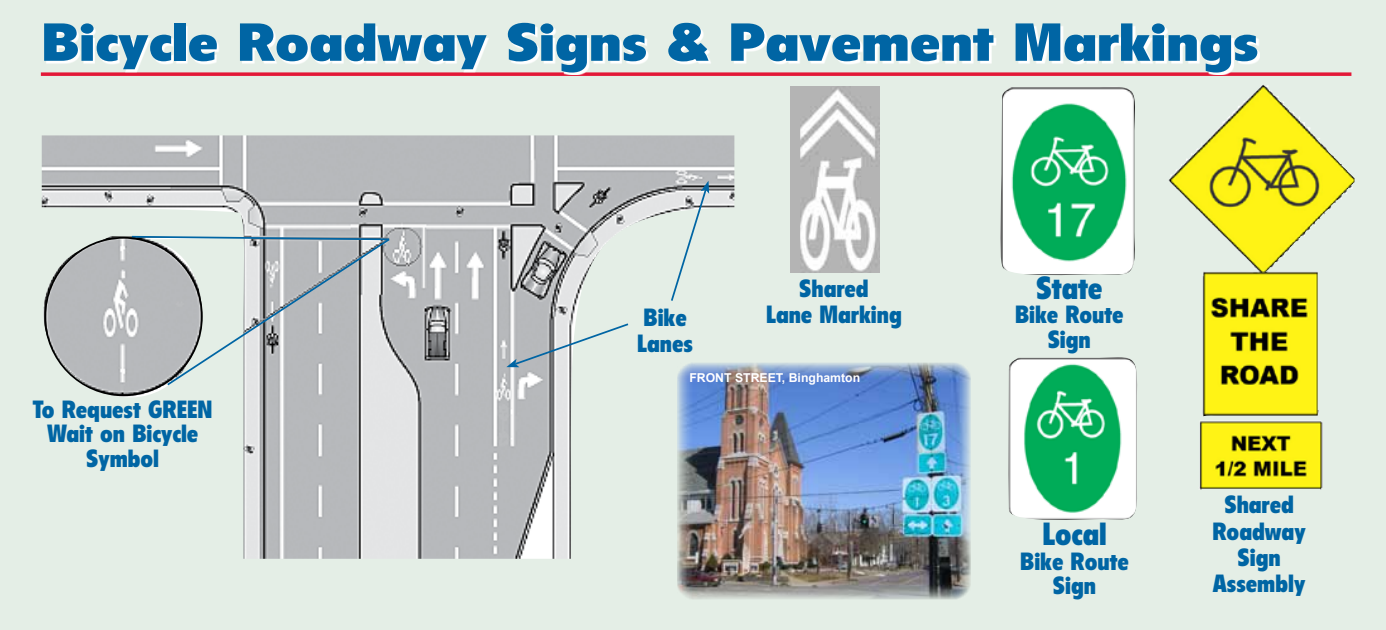
<style>
.page{position:relative;width:1386px;height:630px;background:#e4eee6}
.page>*{position:absolute;margin:0;border:0;box-sizing:border-box;transform-origin:0 0}
.t1{font:900 condensed 52.5px "Flyer LT Std";color:#0065a4;scale:1.25 1}
.t2{font:900 condensed 31.5px "Flyer LT Std";color:#0065a4}
.t3{font:900 condensed 24.5px/26.2px "Flyer LT Std";color:#0065a4;text-align:center}
.t4{font:700 12.25px "Arial";color:#fff}
</style>
<div class="page">
<img style="left:1000px;top:87px;width:137px;height:190px">
<img style="left:42px;top:135px;width:692px;height:424px">
<img style="left:1008px;top:357px;width:131px;height:165px">
<svg style="left:670px;top:181px;width:39px;height:122px;background:#cfdcd9"></svg>
<svg style="left:506px;top:322px;width:124px;height:45px;background:#c6d0d0"></svg>
<svg style="left:130px;top:235px;width:262px;height:152px;background:#bdc3c5"></svg>
<img style="left:678px;top:363px;width:292px;height:236px">
<svg style="left:41px;top:72px;width:1310px;height:4px;background:#e32946"></svg>
<svg style="left:47px;top:25px;width:1213px;height:50px;fill:#e4eee6"></svg>
<img style="left:791px;top:86px;width:89px;height:187px">
<img style="left:1168px;top:88px;width:151px;height:329px">
<p class="t1" style="left:42px;top:11px;width:975px">Bicycle Roadway Signs &amp; Pavement Markings</p>
<p class="t3" style="left:33px;top:397px;width:181px;line-height:24.5px">To Request GREEN<br>Wait on Bicycle<br>Symbol</p>
<p class="t3" style="left:637px;top:304px;width:57px;text-align:left">Bike<br>Lanes</p>
<p class="t3" style="left:766px;top:276px;width:137px">Shared<br>Lane Marking</p>
<p class="t4" style="left:689px;top:370px;width:172px">FRONT STREET, Binghamton</p>
<p class="t2" style="left:1036px;top:269px;width:68px">State</p>
<p class="t3" style="left:1015px;top:302px;width:110px;line-height:24.5px">Bike Route<br>Sign</p>
<p class="t2" style="left:1042px;top:516px;width:66px">Local</p>
<p class="t3" style="left:1020px;top:549px;width:110px;line-height:24.5px">Bike Route<br>Sign</p>
<p class="t3" style="left:1213px;top:492px;width:95px">Shared<br>Roadway<br>Sign<br>Assembly</p>
</div>
